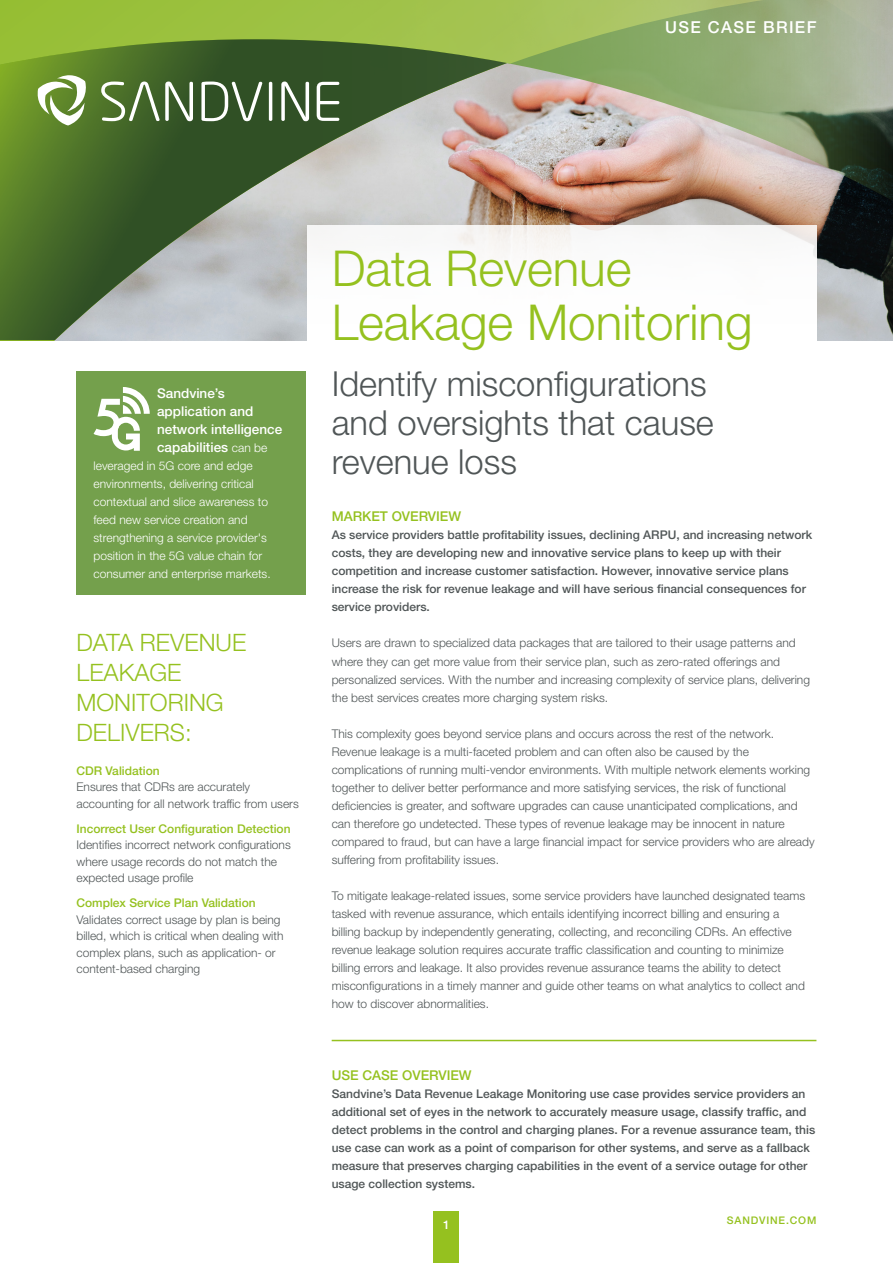
<style>
.page{position:relative;width:893px;height:1263px;background:#fff}
.page>*{position:absolute;margin:0;border:0;box-sizing:border-box;transform-origin:0 0}
.t1{font:300 49.5px/54px "Helvetica Neue LT Pro";color:#95c11f}
.t2{font:300 34.5px/39px "Helvetica Neue LT Pro";color:#505657}
.t3{font:300 24px/30px "Helvetica Neue LT Pro";color:#95c11f}
.t4{font:500 16.5px "Helvetica Neue LT Pro";letter-spacing:.08em;color:#fff}
.t5{font:500 13.5px/18px "Helvetica Neue LT Pro";color:#fff}
.t6{font:500 13.5px "Helvetica Neue LT Pro";color:#95c11f}
.t7{font:300 12px/18px "Helvetica Neue LT Pro";color:#505657}
.t8{font:500 12px/18px "Helvetica Neue LT Pro";color:#505657}
.t9{font:300 12px/18px "Helvetica Neue LT Pro";color:#fff}
.t10{font:500 12px "Helvetica Neue LT Pro";color:#95c11f}
.t11{font:500 12px "Helvetica Neue LT Pro";color:#fff}
.t12{font:500 10.5px "Helvetica Neue LT Pro";letter-spacing:.08em;color:#95c11f}
.s1{font-weight:300;font-size:12px}
</style>
<div class="page">
<div style="left:434px;top:1212px;width:25px;height:51px;background:#95c11f"></div>
<hr style="left:332px;top:1040px;width:484px;height:1px;background:#95c11f">
<img style="left:507px;top:53px;width:386px;height:287px">
<svg style="left:0;top:0;width:816px;height:67px;background:#9aba56"></svg>
<img style="left:0;top:39px;width:507px;height:301px">
<svg style="left:101px;top:82px;width:92px;height:39px"></svg>
<svg style="left:201px;top:82px;width:61px;height:39px"></svg>
<hr style="left:269px;top:82px;width:3px;height:39px;background:#fff">
<svg style="left:281px;top:82px;width:28px;height:39px"></svg>
<svg style="left:317px;top:82px;width:22px;height:39px"></svg>
<svg style="left:37px;top:75px;width:49px;height:50px"></svg>
<div style="left:77px;top:371px;width:229px;height:224px;background:#74a04c"></div>
<svg style="left:94px;top:387px;width:56px;height:64px"></svg>
<h3 class="t4" style="left:665px;top:17px;width:153px">USE CASE BRIEF</h3>
<p class="t5" style="left:157px;top:384px;width:127px">Sandvine’s application and network intelligence capabilities <span class="s1">can be</span></p>
<p class="t9" style="left:94px;top:456px;width:179px">leveraged in 5G core and edge environments, delivering critical contextual and slice awareness to feed new service creation and strengthening a service provider's position in the 5G value chain for consumer and enterprise markets.</p>
<h3 class="t3" style="left:77px;top:626px;width:171px">DATA REVENUE<br>LEAKAGE<br>MONITORING<br>DELIVERS:</h3>
<p class="t10" style="left:77px;top:763px;width:85px">CDR Validation</p>
<p class="t7" style="left:77px;top:778px;width:224px;line-height:16.5px">Ensures that CDRs are accurately accounting for all network traffic from users</p>
<p class="t10" style="left:77px;top:821px;width:216px">Incorrect User Configuration Detection</p>
<p class="t7" style="left:77px;top:836px;width:216px;line-height:16.5px">Identifies incorrect network configurations where usage records do not match the expected usage profile</p>
<p class="t10" style="left:77px;top:896px;width:181px">Complex Service Plan Validation</p>
<p class="t7" style="left:77px;top:911px;width:208px;line-height:16.5px">Validates correct usage by plan is being billed, which is critical when dealing with complex plans, such as application- or content-based charging</p>
<h1 class="t1" style="left:332px;top:240px;width:422px">Data Revenue<br>Leakage Monitoring</h1>
<h2 class="t2" style="left:332px;top:363px;width:384px">Identify misconfigurations and oversights that cause revenue loss</h2>
<p class="t6" style="left:332px;top:508px;width:131px">MARKET OVERVIEW</p>
<p class="t8" style="left:332px;top:526px;width:482px">As service providers battle profitability issues, declining ARPU, and increasing network costs, they are developing new and innovative service plans to keep up with their competition and increase customer satisfaction. However, innovative service plans increase the risk for revenue leakage and will have serious financial consequences for service providers.</p>
<p class="t7" style="left:332px;top:634px;width:480px">Users are drawn to specialized data packages that are tailored to their usage patterns and where they can get more value from their service plan, such as zero-rated offerings and personalized services. With the number and increasing complexity of service plans, delivering the best services creates more charging system risks.</p>
<p class="t7" style="left:332px;top:724px;width:484px">This complexity goes beyond service plans and occurs across the rest of the network.<br>Revenue leakage is a multi-faceted problem and can often also be caused by the complications of running multi-vendor environments. With multiple network elements working together to deliver better performance and more satisfying services, the risk of functional deficiencies is greater, and software upgrades can cause unanticipated complications, and can therefore go undetected. These types of revenue leakage may be innocent in nature compared to fraud, but can have a large financial impact for service providers who are already suffering from profitability issues.</p>
<p class="t7" style="left:332px;top:886px;width:475px">To mitigate leakage-related issues, some service providers have launched designated teams tasked with revenue assurance, which entails identifying incorrect billing and ensuring a billing backup by independently generating, collecting, and reconciling CDRs. An effective revenue leakage solution requires accurate traffic classification and counting to minimize billing errors and leakage. It also provides revenue assurance teams the ability to detect misconfigurations in a timely manner and guide other teams on what analytics to collect and how to discover abnormalities.</p>
<p class="t6" style="left:332px;top:1066px;width:142px">USE CASE OVERVIEW</p>
<p class="t8" style="left:332px;top:1084px;width:485px">Sandvine’s Data Revenue Leakage Monitoring use case provides service providers an additional set of eyes in the network to accurately measure usage, classify traffic, and detect problems in the control and charging planes. For a revenue assurance team, this use case can work as a point of comparison for other systems, and serve as a fallback measure that preserves charging capabilities in the event of a service outage for other usage collection systems.</p>
<p class="t11" style="left:443px;top:1217px;width:8px">1</p>
<p class="t12" style="left:727px;top:1214px;width:91px">SANDVINE.COM</p>
</div>
